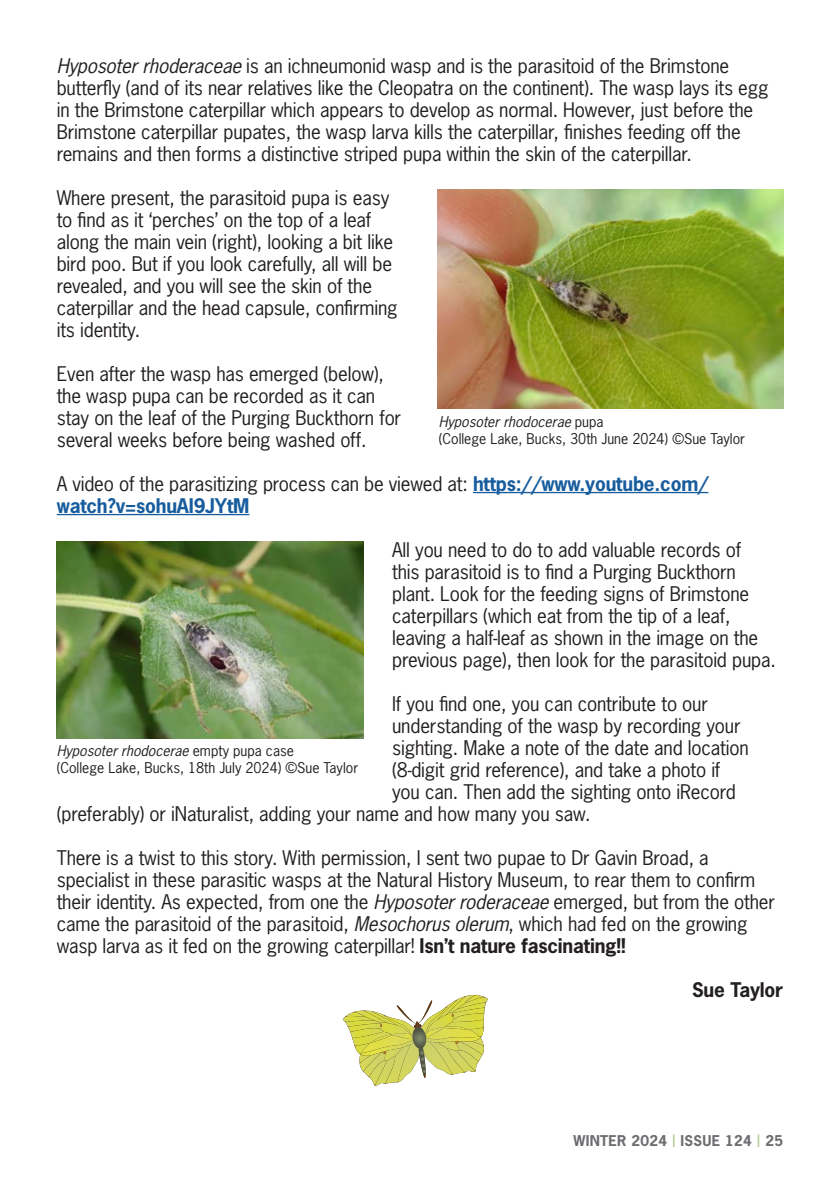
<style>
.page{position:relative;width:840px;height:1191px;background:#fff}
.page>*{position:absolute;margin:0;border:0;box-sizing:border-box;transform-origin:0 0}
.Body_Copy_Bold{font:19px/22px "News Gothic";letter-spacing:-.01em;color:#231f20}
.Body_Copy_Bold-2{font:700 19px "News Gothic";letter-spacing:-.01em;color:#231f20}
.Body_Copy_Bold-3{font:14px "News Gothic";color:#231f20}
.Body_Copy_Bold-4{font:italic 14px "News Gothic";color:#231f20}
.t1{font:700 14px "News Gothic";letter-spacing:.02em;color:#6c6d70}
.s1{font-style:italic}
.s2{font-weight:700;color:#175d9e}
.s3{font-weight:700}
.s4{font-style:normal}
.s5{font-weight:400;font-size:16px;color:#adc287}
</style>
<div class="page">
<hr style="left:472px;top:492px;width:236px;height:1px;background:#175d9e">
<hr style="left:57px;top:514px;width:192px;height:1px;background:#175d9e">
<img style="left:437px;top:189px;width:345px;height:220px">
<img style="left:57px;top:542px;width:306px;height:197px">
<svg style="left:342px;top:995px;width:145px;height:90px"></svg>
<p class="Body_Copy_Bold" style="left:57px;top:54px;width:713px"><span class="s1">Hyposoterrhoderaceae</span> is an ichneumonid wasp and is the parasitoid of the Brimstone butterfly (and of its near relatives like the Cleopatra on the continent). The wasp lays its egg in the Brimstone caterpillar which appears to develop as normal. However, just before the Brimstone caterpillar pupates, the wasp larva kills the caterpillar, finishes feeding off the remains and then forms a distinctive striped pupa within the skin of the caterpillar.</p>
<p class="Body_Copy_Bold" style="left:57px;top:186px;width:342px">Where present, the parasitoid pupa is easy to find as it ‘perches’ on the top of a leaf along the main vein (right), looking a bit like bird poo. But if you look carefully, all will be revealed, and you will see the skin of the caterpillar and the head capsule, confirming its identity.</p>
<p class="Body_Copy_Bold" style="left:57px;top:362px;width:346px">Even after the wasp has emerged (below), the wasp pupa can be recorded as it can stay on the leaf of the Purging Buckthorn for several weeks before being washed off.</p>
<p class="Body_Copy_Bold" style="left:57px;top:472px;width:652px">A video of the parasitizing process can be viewed at: <span class="s2">https://www.youtube.com/ watch?v=sohuAI9JYtM</span></p>
<p class="Body_Copy_Bold" style="left:392px;top:538px;width:385px">All you need to do to add valuable records of<br>this parasitoid is to find a Purging Buckthorn plant. Look for the feeding signs of Brimstone caterpillars (which eat from the tip of a leaf, leaving a half-leaf as shown in the image on the previous page), then look for the parasitoid pupa.</p>
<p class="Body_Copy_Bold" style="left:392px;top:692px;width:317px">If you find one, you can contribute to our</p>
<p class="Body_Copy_Bold" style="left:392px;top:714px;width:350px">understanding of the wasp by recording your</p>
<p class="Body_Copy_Bold" style="left:392px;top:736px;width:358px">sighting. Make a note of the date and location</p>
<p class="Body_Copy_Bold" style="left:392px;top:758px;width:329px">(8-digit grid reference), and take a photo if</p>
<p class="Body_Copy_Bold" style="left:392px;top:780px;width:345px">you can. Then add the sighting onto iRecord</p>
<p class="Body_Copy_Bold" style="left:57px;top:802px;width:535px">(preferably) or iNaturalist, adding your name and how many you saw.</p>
<p class="Body_Copy_Bold" style="left:57px;top:846px;width:719px">There is a twist to this story. With permission, I sent two pupae to Dr Gavin Broad, a specialist in these parasitic wasps at the Natural History Museum, to rear them to confirm their identity. As expected, from one the <span class="s1">Hyposoterroderaceae</span> emerged, but from the other came the parasitoid of the parasitoid, <span class="s1">Mesochorusolerum</span>, which had fed on the growing wasp larva as it fed on the growing caterpillar! <span class="s3">Isn’t nature fascinating!!</span></p>
<p class="Body_Copy_Bold-2" style="left:691px;top:977px;width:93px">Sue Taylor</p>
<p class="Body_Copy_Bold-4" style="left:438px;top:413px;width:166px">Hyposoterrhodocerae <span class="s4">p u p a</span></p>
<p class="Body_Copy_Bold-3" style="left:438px;top:430px;width:307px">(College Lake, Bucks, 30th June 2024) ©Sue Taylor</p>
<p class="Body_Copy_Bold-4" style="left:57px;top:742px;width:238px">Hyposoterrhodocerae <span class="s4">e m p t y p u p a c a s e</span></p>
<p class="Body_Copy_Bold-3" style="left:57px;top:759px;width:303px">(College Lake, Bucks, 18th July 2024) ©Sue Taylor</p>
<p class="t1" style="left:573px;top:1131px;width:211px">WINTER 2024 <span class="s5">|</span> ISSUE 124 <span class="s5">|</span> 25</p>
</div>
